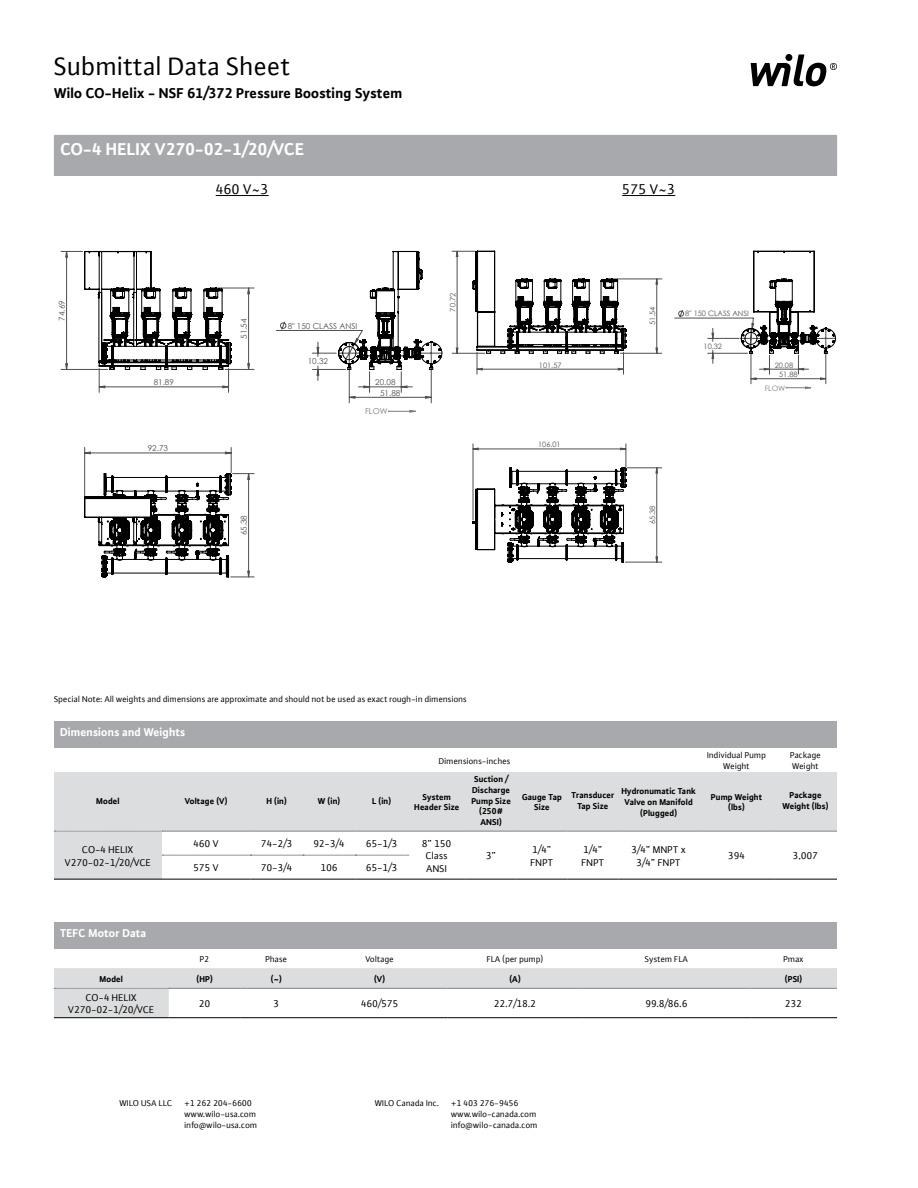
<style>
.page{position:relative;width:918px;height:1188px;background:#fff}
.page>*{position:absolute;margin:0;border:0;box-sizing:border-box;transform-origin:0 0}
.t1{font:27px "WILO Plus FM";color:#000}
.t2{font:700 18px "WILO Plus FM";color:#fff}
.t3{font:700 15px "WILO Plus FM";color:#000}
.t4{font:15px "WILO Plus FM";color:#000}
.t5{font:700 12px "WILO Plus FM";color:#fff}
.t6{font:10.5px/12.6px "WILO Plus FM";color:#000;text-align:center}
.t7{font:9px/10.8px "WILO Plus FM";color:#000}
.t8{font:700 9px/10.8px "WILO Plus FM";color:#000;text-align:center}
.t9{font:8.1px/10.5px "Century Gothic";color:#4e4f51;text-align:center}
.t10{font:8.1px "Century Gothic";color:#7b7c7f}
.t11{font:7.35px/9.6px "Century Gothic";color:#4e4f51}
.t12{font:7.35px "Century Gothic";color:#7b7c7f}
</style>
<div class="page">
<svg style="left:751px;top:54px;width:86px;height:32px"></svg>
<div style="left:54px;top:721px;width:783px;height:27px;background:#a7a9ac"></div>
<svg style="left:54px;top:772px;width:783px;height:107px;fill:#dcddde"></svg>
<hr style="left:54px;top:879px;width:108px;height:1px;background:#000">
<svg style="left:54px;top:831px;width:108px;height:1px"></svg>
<hr style="left:162px;top:831px;width:88px;height:1px;background:#808285">
<hr style="left:250px;top:831px;width:53px;height:1px;background:#808285">
<hr style="left:303px;top:831px;width:53px;height:1px;background:#808285">
<hr style="left:356px;top:831px;width:52px;height:1px;background:#808285">
<hr style="left:408px;top:831px;width:58px;height:1px;background:#808285">
<hr style="left:466px;top:831px;width:51px;height:1px;background:#808285">
<hr style="left:517px;top:831px;width:51px;height:1px;background:#808285">
<hr style="left:568px;top:831px;width:50px;height:1px;background:#808285">
<hr style="left:618px;top:831px;width:81px;height:1px;background:#808285">
<hr style="left:699px;top:831px;width:75px;height:1px;background:#808285">
<hr style="left:774px;top:831px;width:63px;height:1px;background:#808285">
<hr style="left:162px;top:879px;width:88px;height:1px;background:#000">
<hr style="left:250px;top:879px;width:53px;height:1px;background:#000">
<hr style="left:303px;top:879px;width:53px;height:1px;background:#000">
<hr style="left:356px;top:879px;width:52px;height:1px;background:#000">
<hr style="left:408px;top:879px;width:58px;height:1px;background:#000">
<hr style="left:466px;top:879px;width:51px;height:1px;background:#000">
<hr style="left:517px;top:879px;width:51px;height:1px;background:#000">
<hr style="left:568px;top:879px;width:50px;height:1px;background:#000">
<hr style="left:618px;top:879px;width:81px;height:1px;background:#000">
<hr style="left:699px;top:879px;width:75px;height:1px;background:#000">
<hr style="left:774px;top:879px;width:63px;height:1px;background:#000">
<svg style="left:162px;top:855px;width:247px;height:1px"></svg>
<div style="left:54px;top:922px;width:783px;height:27px;background:#a7a9ac"></div>
<svg style="left:54px;top:968px;width:783px;height:50px"></svg>
<hr style="left:169px;top:988px;width:72px;height:1px;background:#808285">
<hr style="left:241px;top:988px;width:71px;height:1px;background:#808285">
<hr style="left:312px;top:988px;width:135px;height:1px;background:#808285">
<hr style="left:447px;top:988px;width:136px;height:1px;background:#808285">
<hr style="left:583px;top:988px;width:167px;height:1px;background:#808285">
<hr style="left:750px;top:988px;width:87px;height:1px;background:#808285">
<hr style="left:216px;top:195px;width:53px;height:1px;background:#000">
<hr style="left:622px;top:195px;width:53px;height:1px;background:#000">
<hr style="left:431px;top:366px;width:1px;height:37px;background:#4e4f51">
<hr style="left:349px;top:366px;width:1px;height:37px;background:#4e4f51">
<svg style="left:388px;top:410px;width:28px;height:3px"></svg>
<svg style="left:84px;top:447px;width:170px;height:131px"></svg>
<svg style="left:61px;top:251px;width:381px;height:148px"></svg>
<hr style="left:620px;top:353px;width:42px;height:1px;background:#4e4f51">
<hr style="left:614px;top:279px;width:48px;height:1px;background:#4e4f51">
<hr style="left:625px;top:562px;width:37px;height:1px;background:#4e4f51">
<hr style="left:627px;top:468px;width:35px;height:1px;background:#4e4f51">
<svg style="left:627px;top:278px;width:31px;height:284px"></svg>
<svg style="left:452px;top:251px;width:175px;height:312px"></svg>
<svg style="left:674px;top:251px;width:162px;height:138px"></svg>
<div style="left:54px;top:135px;width:783px;height:41px;background:#a7a9ac"></div>
<h1 class="t1" style="left:54px;top:49px;width:238px">Submittal Data Sheet</h1>
<h3 class="t3" style="left:54px;top:83px;width:350px">Wilo CO-Helix - NSF 61/372 Pressure Boosting System</h3>
<h2 class="t2" style="left:60px;top:137px;width:245px">CO-4 HELIX V270-02-1/20/VCE</h2>
<p class="t9" style="left:57px;top:321px;width:22px;rotate:-90deg">74.69</p>
<p class="t9" style="left:154px;top:377px;width:22px">81.89</p>
<p class="t9" style="left:148px;top:443px;width:22px">92.73</p>
<h3 class="t4" style="left:216px;top:179px;width:55px">460 V~3</h3>
<h3 class="t4" style="left:622px;top:179px;width:55px">575 V~3</h3>
<p class="t9" style="left:239px;top:339px;width:22px;rotate:-90deg">51.54</p>
<p class="t9" style="left:239px;top:535px;width:22px;rotate:-90deg">65.38</p>
<p class="t9" style="left:288px;top:320px;width:71px">8" 150 CLASS ANSI</p>
<p class="t9" style="left:308px;top:356px;width:22px">10.32</p>
<p class="t9" style="left:375px;top:377px;width:27px">20.08<br>51.88</p>
<p class="t10" style="left:365px;top:406px;width:24px">FLOW</p>
<p class="t11" style="left:448px;top:312px;width:20px;rotate:-90deg">70.72</p>
<p class="t11" style="left:539px;top:360px;width:24px">101.57</p>
<p class="t11" style="left:538px;top:440px;width:24px">106.01</p>
<p class="t11" style="left:648px;top:325px;width:20px;rotate:-90deg">51.54</p>
<p class="t11" style="left:685px;top:309px;width:65px">8" 150 CLASS ANSI</p>
<p class="t11" style="left:704px;top:341px;width:20px">10.32</p>
<p class="t11" style="left:779px;top:360px;width:20px;text-indent:-4px">20.08<br>51.88</p>
<p class="t12" style="left:765px;top:383px;width:22px">FLOW</p>
<p class="t11" style="left:648px;top:524px;width:20px;rotate:-90deg">65.38</p>
<p class="t7" style="left:54px;top:693px;width:415px">Special Note: All weights and dimensions are approximate and should not be used as exact rough-in dimensions</p>
<h3 class="t5" style="left:60px;top:724px;width:127px">Dimensions and Weights</h3>
<p class="t7" style="left:439px;top:755px;width:73px">Dimensions-inches</p>
<p class="t7" style="left:707px;top:750px;width:61px;text-align:center">Individual Pump<br>Weight</p>
<p class="t7" style="left:790px;top:750px;width:33px">Package<br>Weight</p>
<p class="t8" style="left:96px;top:795px;width:25px">Model</p>
<p class="t8" style="left:185px;top:795px;width:44px">Voltage (V)</p>
<p class="t8" style="left:266px;top:795px;width:22px">H (in)</p>
<p class="t8" style="left:318px;top:795px;width:24px">W (in)</p>
<p class="t8" style="left:372px;top:795px;width:21px">L (in)</p>
<p class="t8" style="left:414px;top:791px;width:47px">System<br>Header Size</p>
<p class="t8" style="left:471px;top:773px;width:41px">Suction /<br>Discharge<br>Pump Size (250#<br>ANSI)</p>
<p class="t8" style="left:522px;top:791px;width:41px">Gauge Tap<br>Size</p>
<p class="t8" style="left:571px;top:789px;width:45px">Transducer<br>Tap Size</p>
<p class="t8" style="left:621px;top:786px;width:76px">Hydronumatic Tank<br>Valve on Manifold (Plugged)</p>
<p class="t8" style="left:711px;top:791px;width:53px">Pump Weight (lbs)</p>
<p class="t8" style="left:782px;top:789px;width:48px">Package<br>Weight (lbs)</p>
<p class="t6" style="left:65px;top:843px;width:88px">CO-4 HELIX<br>V270-02-1/20/VCE</p>
<p class="t6" style="left:193px;top:837px;width:27px">460 V</p>
<p class="t6" style="left:261px;top:837px;width:33px">74-2/3</p>
<p class="t6" style="left:314px;top:837px;width:33px">92-3/4</p>
<p class="t6" style="left:366px;top:837px;width:33px">65-1/3</p>
<p class="t6" style="left:422px;top:837px;width:31px">8” 150<br>Class<br>ANSI</p>
<p class="t6" style="left:193px;top:861px;width:27px">575 V</p>
<p class="t6" style="left:261px;top:861px;width:33px">70-3/4</p>
<p class="t6" style="left:321px;top:861px;width:19px">106</p>
<p class="t6" style="left:366px;top:861px;width:33px">65-1/3</p>
<p class="t6" style="left:486px;top:849px;width:11px">3”</p>
<p class="t6" style="left:531px;top:843px;width:25px;text-align:left">1/4”<br>FNPT</p>
<p class="t6" style="left:581px;top:843px;width:25px;text-align:left">1/4”<br>FNPT</p>
<p class="t6" style="left:632px;top:843px;width:56px">3/4” MNPT x<br>3/4” FNPT</p>
<p class="t6" style="left:728px;top:849px;width:19px">394</p>
<p class="t6" style="left:793px;top:849px;width:27px">3,007</p>
<h3 class="t5" style="left:60px;top:925px;width:88px">TEFC Motor Data</h3>
<p class="t7" style="left:200px;top:954px;width:11px">P2</p>
<p class="t7" style="left:265px;top:954px;width:23px">Phase</p>
<p class="t7" style="left:366px;top:954px;width:30px">Voltage</p>
<p class="t7" style="left:487px;top:954px;width:58px">FLA (per pump)</p>
<p class="t7" style="left:645px;top:954px;width:45px">System FLA</p>
<p class="t7" style="left:784px;top:954px;width:22px">Pmax</p>
<p class="t8" style="left:100px;top:973px;width:25px">Model</p>
<p class="t8" style="left:197px;top:973px;width:18px">(HP)</p>
<p class="t8" style="left:271px;top:973px;width:13px">(~)</p>
<p class="t8" style="left:374px;top:973px;width:13px">(V)</p>
<p class="t8" style="left:509px;top:973px;width:13px">(A)</p>
<p class="t8" style="left:785px;top:973px;width:19px">(PSI)</p>
<p class="t6" style="left:68px;top:991px;width:88px">CO-4 HELIX<br>V270-02-1/20/VCE</p>
<p class="t6" style="left:199px;top:997px;width:13px">20</p>
<p class="t6" style="left:274px;top:997px;width:7px">3</p>
<p class="t6" style="left:361px;top:997px;width:39px">460/575</p>
<p class="t6" style="left:494px;top:997px;width:44px">22.7/18.2</p>
<p class="t6" style="left:646px;top:997px;width:44px">99.8/86.6</p>
<p class="t6" style="left:785px;top:997px;width:19px">232</p>
<p class="t7" style="left:119px;top:1098px;width:55px">WILO USA LLC</p>
<p class="t7" style="left:184px;top:1098px;width:74px">+1 262 204-6600 www.wilo-usa.com info@wilo-usa.com</p>
<p class="t7" style="left:375px;top:1098px;width:66px">WILO Canada Inc.</p>
<p class="t7" style="left:451px;top:1098px;width:88px">+1 403 276-9456 www.wilo-canada.com info@wilo-canada.com</p>
</div>
